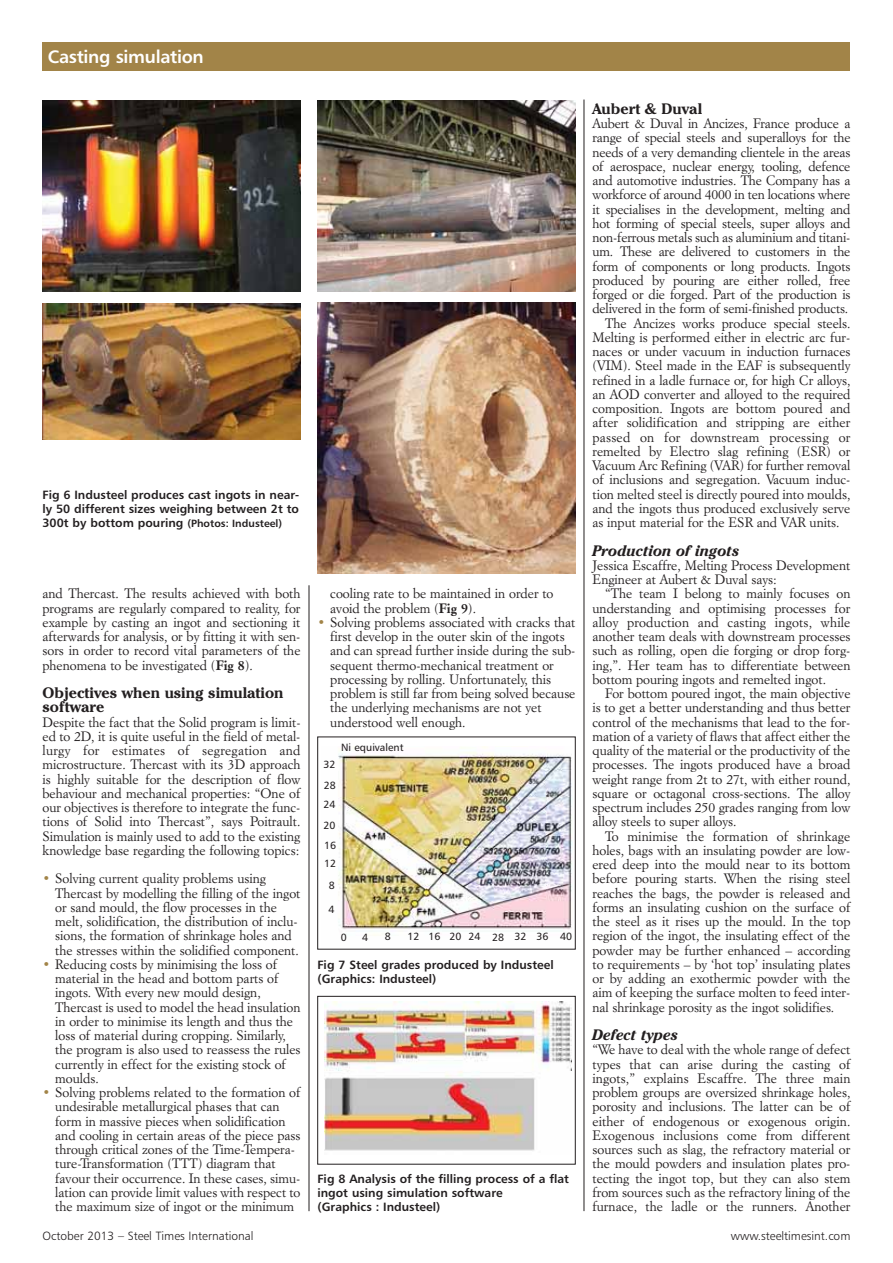
<style>
.page{position:relative;width:893px;height:1263px;background:#fff}
.page>*{position:absolute;margin:0;border:0;box-sizing:border-box;transform-origin:0 0}
.t1{font:18px "Humanist 777 BT Bold B";letter-spacing:-.02em;color:#fff}
.t2{font:700 15px/14.2px "Cheltenham IT Cby BT";color:#231f20}
.t3{font:italic 700 15px "Cheltenham IT Cby BT";color:#231f20}
.t4{font:13.5px/14.2px "Italian Garamond BT";color:#231f20}
.t5{font:13.5px "Italian Garamond BT";letter-spacing:.02em;color:#231f20}
.t6{font:12px/14.2px "Humanist 777 BT Bold B";color:#231f20}
.t7{font:12px "Humanist 777 BT Light B";color:#231f20}
.t8{font:10.5px/20.5px "Humanist 777 BT Roman B";color:#231f20}
.s1{font-size:10.5px}
.s2{font-weight:700}
.s3{color:#a28448}
</style>
<div class="page">
<div style="left:43px;top:43px;width:807px;height:28px;background:#a28448"></div>
<hr style="left:584px;top:100px;width:1px;height:1111px;background:#231f20">
<hr style="left:309px;top:585px;width:1px;height:626px;background:#231f20">
<img style="left:43px;top:100px;width:257px;height:192px">
<img style="left:317px;top:100px;width:258px;height:192px">
<img style="left:43px;top:303px;width:257px;height:137px">
<img style="left:317px;top:303px;width:258px;height:270px">
<img style="left:338px;top:746px;width:234px;height:190px">
<img style="left:324px;top:1002px;width:248px;height:149px">
<div style="left:317px;top:996px;width:258px;height:168px;border:1px solid #231f20"></div>
<h1 class="t1" style="left:48px;top:48px;width:158px">Casting simulation</h1>
<p class="t6" style="left:43px;top:488px;width:258px;text-align:justify">Fig 6 Industeel produces cast ingots in near&shy;ly 50 different sizes weighing between 2t to 300t by bottom pouring <span class="s1">(Photos: Industeel)</span></p>
<p class="t4" style="left:43px;top:587px;width:259px;text-align:justify">and Thercast. The results achieved with both programs are regularly compared to reality, for example by casting an ingot and sectioning it afterwards for analysis, or by fitting it with sen&shy;sors in order to record vital parameters of the phenomena to be investigated (<span class="s2">Fig 8</span>).</p>
<p class="t2" style="left:43px;top:687px;width:242px">Objectives when using simulation software</p>
<p class="t4" style="left:43px;top:715px;width:260px;text-align:justify">Despite the fact that the Solid program is limit&shy;ed to 2D, it is quite useful in the field of metal&shy;lurgy for estimates of segregation and microstructure. Thercast with its 3D approach is highly suitable for the description of flow behaviour and mechanical properties: “One of our objectives is therefore to integrate the func&shy;tions of Solid into Thercast”, says Poitrault.<br>Simulation is mainly used to add to the existing knowledge base regarding the following topics:</p>
<p class="t4" style="left:55px;top:872px;width:247px;text-indent:-13px"><span class="s3">•</span> Solving current quality problems using Thercast by modelling the filling of the ingot or sand mould, the flow processes in the melt, solidification, the distribution of inclu&shy;sions, the formation of shrinkage holes and the stresses within the solidified component.</p>
<p class="t4" style="left:55px;top:958px;width:247px;text-indent:-13px"><span class="s3">•</span> Reducing costs by minimising the loss of material in the head and bottom parts of ingots. With every new mould design, Thercast is used to model the head insulation in order to minimise its length and thus the loss of material during cropping. Similarly, the program is also used to reassess the rules currently in effect for the existing stock of moulds.</p>
<p class="t4" style="left:55px;top:1086px;width:247px;text-indent:-13px"><span class="s3">•</span> Solving problems related to the formation of undesirable metallurgical phases that can form in massive pieces when solidification and cooling in certain areas of the piece pass through critical zones of the Time-Tempera&shy;ture-Transformation (TTT) diagram that favour their occurrence. In these cases, simu&shy;lation can provide limit values with respect to the maximum size of ingot or the minimum</p>
<p class="t7" style="left:43px;top:1229px;width:213px">October 2013 – Steel Times International</p>
<p class="t4" style="left:330px;top:587px;width:225px">cooling rate to be maintained in order to avoid the problem (<span class="s2">Fig 9</span>).</p>
<p class="t4" style="left:330px;top:616px;width:247px;text-indent:-13px"><span class="s3">•</span> Solving problems associated with cracks that first develop in the outer skin of the ingots and can spread further inside during the sub&shy;sequent thermo-mechanical treatment or processing by rolling. Unfortunately, this problem is still far from being solved because the underlying mechanisms are not yet understood well enough.</p>
<p class="t8" style="left:341px;top:738px;width:64px">Ni equivalent</p>
<p class="t8" style="left:323px;top:754px;width:14px;line-height:21.1px">32<br>28</p>
<p class="t8" style="left:323px;top:794px;width:14px;text-align:justify">24<br>20<br>16</p>
<p class="t8" style="left:324px;top:853px;width:14px;line-height:21.6px;text-align:center">12<br>8</p>
<p class="t8" style="left:328px;top:899px;width:8px">4</p>
<p class="t8" style="left:341px;top:928px;width:8px">0</p>
<p class="t8" style="left:362px;top:927px;width:8px">4</p>
<p class="t8" style="left:385px;top:927px;width:8px">8</p>
<p class="t8" style="left:407px;top:927px;width:166px">12 16 20 24 28 32 36 40</p>
<p class="t6" style="left:317px;top:958px;width:238px">Fig 7 Steel grades produced by Industeel (Graphics: Industeel)</p>
<p class="t6" style="left:317px;top:1172px;width:253px">Fig 8 Analysis of the filling process of a flat ingot using simulation software<br>(Graphics : Industeel)</p>
<p class="t2" style="left:592px;top:103px;width:111px">Aubert &amp; Duval</p>
<p class="t4" style="left:592px;top:117px;width:259px">Aubert &amp; Duval in Ancizes, France produce a</p>
<p class="t4" style="left:592px;top:131px;width:259px">range of special steels and superalloys for the</p>
<p class="t4" style="left:592px;top:145px;width:259px">needs of a very demanding clientele in the areas</p>
<p class="t4" style="left:592px;top:160px;width:259px">of aerospace, nuclear energy, tooling, defence</p>
<p class="t4" style="left:592px;top:174px;width:259px">and automotive industries. The Company has a</p>
<p class="t4" style="left:592px;top:188px;width:259px">workforce of around 4000 in ten locations where</p>
<p class="t4" style="left:592px;top:202px;width:259px">it specialises in the development, melting and</p>
<p class="t4" style="left:592px;top:217px;width:259px">hot forming of special steels, super alloys and</p>
<p class="t4" style="left:592px;top:231px;width:259px">non-ferrous metals such as aluminium and titani-</p>
<p class="t4" style="left:592px;top:245px;width:259px">um. These are delivered to customers in the</p>
<p class="t4" style="left:592px;top:259px;width:259px">form of components or long products. Ingots</p>
<p class="t4" style="left:592px;top:274px;width:259px">produced by pouring are either rolled, free</p>
<p class="t4" style="left:592px;top:288px;width:259px">forged or die forged. Part of the production is</p>
<p class="t4" style="left:592px;top:302px;width:257px">delivered in the form of semi-finished products.</p>
<p class="t4" style="left:605px;top:316px;width:247px">The Ancizes works produce special steels.</p>
<p class="t4" style="left:592px;top:331px;width:259px">Melting is performed either in electric arc fur-</p>
<p class="t4" style="left:592px;top:345px;width:259px">naces or under vacuum in induction furnaces</p>
<p class="t4" style="left:592px;top:359px;width:259px">(VIM). Steel made in the EAF is subsequently</p>
<p class="t4" style="left:592px;top:373px;width:259px">refined in a ladle furnace or, for high Cr alloys,</p>
<p class="t4" style="left:592px;top:388px;width:259px">an AOD converter and alloyed to the required</p>
<p class="t4" style="left:592px;top:402px;width:259px">composition. Ingots are bottom poured and</p>
<p class="t4" style="left:592px;top:416px;width:259px">after solidification and stripping are either</p>
<p class="t5" style="left:592px;top:430px;width:259px">passed on for downstream processing or</p>
<p class="t4" style="left:592px;top:445px;width:259px">remelted by Electro slag refining (ESR) or</p>
<p class="t4" style="left:592px;top:459px;width:259px">Vacuum Arc Refining (VAR) for further removal</p>
<p class="t4" style="left:592px;top:473px;width:259px">of inclusions and segregation. Vacuum induc-</p>
<p class="t4" style="left:592px;top:487px;width:259px">tion melted steel is directly poured into moulds,</p>
<p class="t4" style="left:592px;top:502px;width:259px">and the ingots thus produced exclusively serve</p>
<p class="t4" style="left:592px;top:516px;width:249px">as input material for the ESR and VAR units.</p>
<p class="t3" style="left:592px;top:545px;width:148px">Production of ingots</p>
<p class="t4" style="left:592px;top:559px;width:259px">Jessica Escaffre, Melting Process Development<br>Engineer at Aubert &amp; Duval says:</p>
<p class="t4" style="left:592px;top:587px;width:259px;text-align:justify;text-indent:13px">“The team I belong to mainly focuses on understanding and optimising processes for alloy production and casting ingots, while another team deals with downstream processes such as rolling, open die forging or drop forg&shy;ing,”. Her team has to differentiate between bottom pouring ingots and remelted ingot.</p>
<p class="t4" style="left:592px;top:687px;width:259px;text-align:justify;text-indent:13px">For bottom poured ingot, the main objective is to get a better understanding and thus better control of the mechanisms that lead to the for&shy;mation of a variety of flaws that affect either the quality of the material or the productivity of the processes. The ingots produced have a broad weight range from 2t to 27t, with either round, square or octagonal cross-sections. The alloy spectrum includes 250 grades ranging from low alloy steels to super alloys.</p>
<p class="t4" style="left:592px;top:829px;width:259px;text-align:justify;text-indent:13px">To minimise the formation of shrinkage holes, bags with an insulating powder are low&shy;ered deep into the mould near to its bottom before pouring starts. When the rising steel reaches the bags, the powder is released and forms an insulating cushion on the surface of the steel as it rises up the mould. In the top region of the ingot, the insulating effect of the powder may be further enhanced – according to requirements – by ‘hot top’ insulating plates or by adding an exothermic powder with the aim of keeping the surface molten to feed inter&shy;nal shrinkage porosity as the ingot solidifies.</p>
<p class="t3" style="left:592px;top:1029px;width:87px">Defect types</p>
<p class="t4" style="left:592px;top:1043px;width:259px;text-align:justify">“We have to deal with the whole range of defect types that can arise during the casting of ingots,” explains Escaffre. The three main problem groups are oversized shrinkage holes, porosity and inclusions. The latter can be of either of endogenous or exogenous origin.<br>Exogenous inclusions come from different sources such as slag, the refractory material or the mould powders and insulation plates pro&shy;tecting the ingot top, but they can also stem from sources such as the refractory lining of the furnace, the ladle or the runners. Another</p>
<p class="t7" style="left:731px;top:1229px;width:121px">www.steeltimesint.com</p>
</div>
